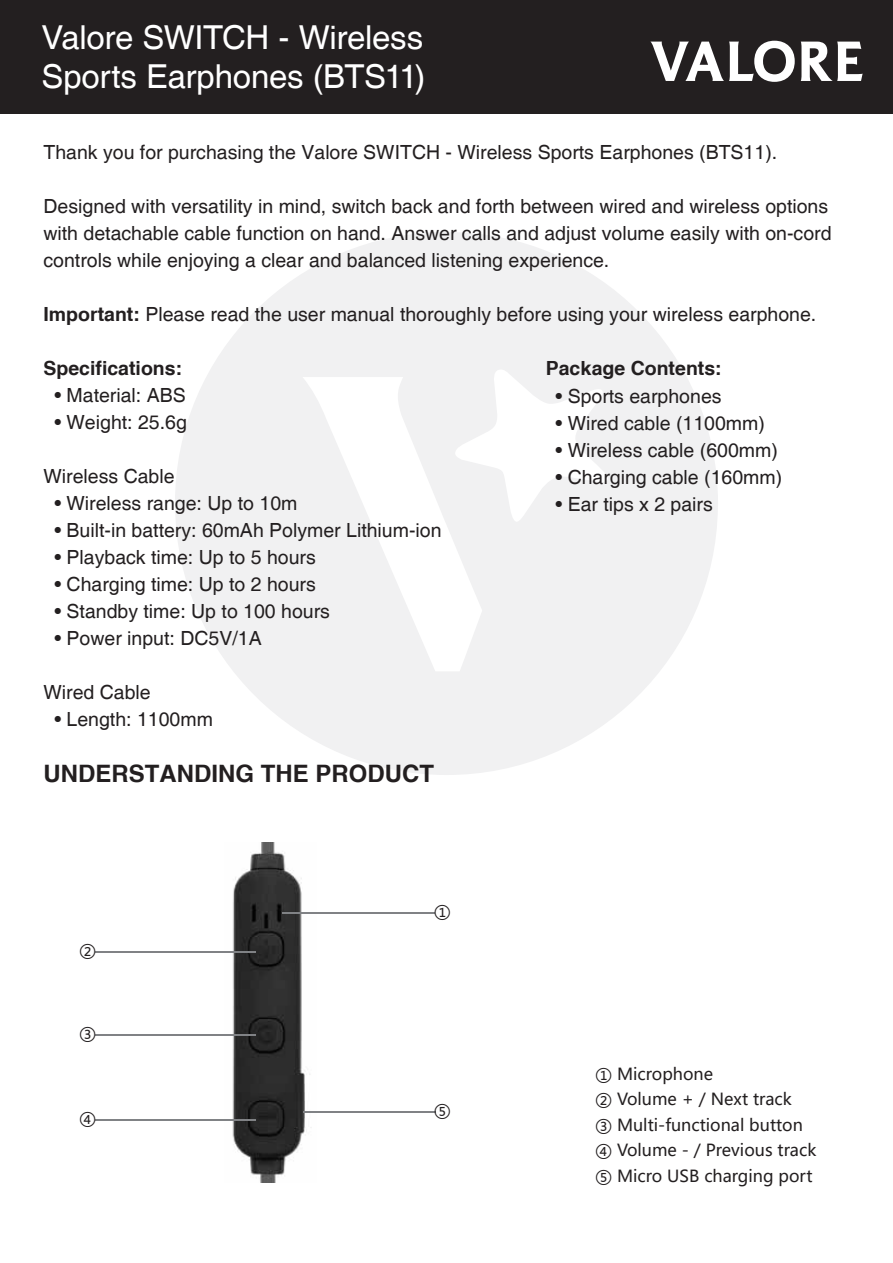
<style>
.page{position:relative;width:893px;height:1263px;background:#fff}
.page>*{position:absolute;margin:0;border:0;box-sizing:border-box;transform-origin:0 0}
.t1{font:33px/39.6px "Helvetica";letter-spacing:-.01em;color:#fff}
.t2{font:700 24px "Helvetica cyr";color:#231f20}
.t3{font:19.5px/27px "Helvetica";color:#231f20}
.t4{font:700 19.5px "Helvetica cyr";color:#231f20}
.t5{font:16.5px/25.5px "Microsoft Ya Hei";color:#231f20}
.s1{font-family:"Helvetica cyr";font-weight:700}
</style>
<div class="page">
<svg style="left:175px;top:232px;width:543px;height:543px;fill:#f1f1f2"></svg>
<div style="left:0;top:0;width:893px;height:113px;background:#231f20"></div>
<svg style="left:650px;top:41px;width:145px;height:41px"></svg>
<svg style="left:801px;top:42px;width:62px;height:39px"></svg>
<img style="left:225px;top:842px;width:92px;height:341px">
<hr style="left:95px;top:1119px;width:160px;height:2px;background:#808285">
<hr style="left:95px;top:1034px;width:160px;height:1px;background:#808285">
<hr style="left:95px;top:951px;width:160px;height:1px;background:#808285">
<hr style="left:282px;top:912px;width:153px;height:1px;background:#808285">
<hr style="left:303px;top:1112px;width:132px;height:1px;background:#808285">
<h1 class="t1" style="left:41px;top:18px;width:386px">Valore SWITCH - Wireless<br>Sports Earphones (BTS11)</h1>
<p class="t3" style="left:43px;top:139px;width:735px">Thank you for purchasing the Valore SWITCH - Wireless Sports Earphones (BTS11).</p>
<p class="t3" style="left:43px;top:193px;width:789px">Designed with versatility in mind, switch back and forth between wired and wireless options with detachable cable function on hand. Answer calls and adjust volume easily with on-cord controls while enjoying a clear and balanced listening experience.</p>
<p class="t3" style="left:43px;top:301px;width:774px"><span class="s1">Important:</span> Please read the user manual thoroughly before using your wireless earphone.</p>
<p class="t4" style="left:43px;top:357px;width:140px">Specifications:</p>
<p class="t4" style="left:546px;top:357px;width:177px">Package Contents:</p>
<p class="t3" style="left:54px;top:382px;width:133px">• Material: ABS</p>
<p class="t3" style="left:54px;top:409px;width:134px">• Weight: 25.6g</p>
<p class="t3" style="left:43px;top:463px;width:133px">Wireless Cable</p>
<p class="t3" style="left:54px;top:490px;width:245px">• Wireless range: Up to 10m</p>
<p class="t3" style="left:54px;top:517px;width:389px">• Built-in battery: 60mAh Polymer Lithium-ion</p>
<p class="t3" style="left:54px;top:544px;width:263px">• Playback time: Up to 5 hours</p>
<p class="t3" style="left:54px;top:571px;width:263px">• Charging time: Up to 2 hours</p>
<p class="t3" style="left:54px;top:598px;width:277px">• Standby time: Up to 100 hours</p>
<p class="t3" style="left:54px;top:625px;width:209px">• Power input: DC5V/1A</p>
<p class="t3" style="left:43px;top:679px;width:109px">Wired Cable</p>
<p class="t3" style="left:54px;top:706px;width:160px">• Length: 1100mm</p>
<p class="t2" style="left:43px;top:760px;width:392px">UNDERSTANDING THE PRODUCT</p>
<p class="t3" style="left:555px;top:384px;width:168px">• Sports earphones</p>
<p class="t3" style="left:555px;top:411px;width:211px">• Wired cable (1100mm)</p>
<p class="t3" style="left:555px;top:438px;width:224px">• Wireless cable (600mm)</p>
<p class="t3" style="left:555px;top:465px;width:228px">• Charging cable (160mm)</p>
<p class="t3" style="left:555px;top:492px;width:159px">• Ear tips x 2 pairs</p>
<p class="t5" style="left:79px;top:936px;width:18px">②</p>
<p class="t5" style="left:79px;top:1020px;width:18px">③</p>
<p class="t5" style="left:79px;top:1105px;width:18px">④</p>
<p class="t5" style="left:434px;top:898px;width:18px">①</p>
<p class="t5" style="left:434px;top:1097px;width:18px">⑤</p>
<p class="t5" style="left:596px;top:1060px;width:222px">① Microphone<br>② Volume + / Next track<br>③ Multi-functional button<br>④ Volume - / Previous track<br>⑤ Micro USB charging port</p>
</div>
